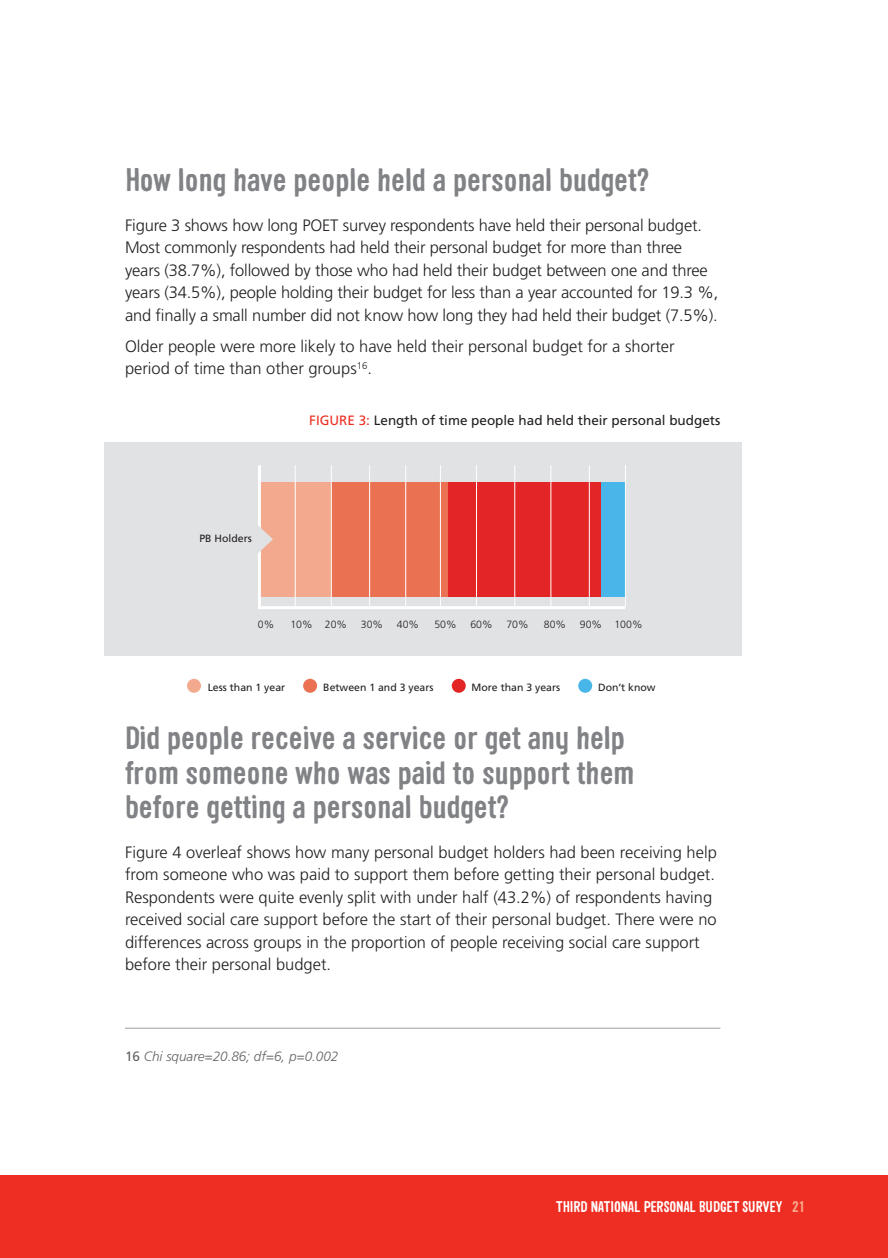
<style>
.page{position:relative;width:888px;height:1258px;background:#fff}
.page>*{position:absolute;margin:0;border:0;box-sizing:border-box;transform-origin:0 0}
.t1{font:700 31.5px/34.5px "Sini";color:#808285}
.t2{font:300 16.5px/22.5px "Frutiger";color:#231f20}
.t3{font:700 15px "Sini";color:#fff}
.t4{font:700 15px "Sini";color:#f8ad8f}
.t5{font:13.5px "Frutiger";color:#231f20}
.t6{font:italic 300 13.5px "Frutiger";color:#636366}
.t7{font:10.5px "Frutiger";color:#231f20}
.t8{font:300 10.5px "Frutiger";color:#231f20}
.s1{color:#ee2e22}
.s2{font-weight:400;font-style:normal}
</style>
<div class="page">
<div style="left:0;top:1175px;width:888px;height:83px;background:#ee2e22"></div>
<hr style="left:125px;top:1028px;width:595px;height:1px;background:#a8a9ad">
<div style="left:104px;top:442px;width:638px;height:213px;background:#e1e2e4"></div>
<div style="left:258px;top:482px;width:367px;height:115px;background:#e32525"></div>
<div style="left:258px;top:482px;width:190px;height:115px;background:#ea7152"></div>
<div style="left:258px;top:482px;width:73px;height:115px;background:#f2a98e"></div>
<div style="left:601px;top:482px;width:24px;height:115px;background:#48b6e8"></div>
<hr style="left:258px;top:465px;width:3px;height:142px;background:#fff">
<hr style="left:258px;top:606px;width:367px;height:3px;background:#fff">
<hr style="left:295px;top:465px;width:1px;height:142px;background:#fff">
<hr style="left:331px;top:465px;width:1px;height:142px;background:#fff">
<hr style="left:369px;top:465px;width:1px;height:142px;background:#fff">
<hr style="left:405px;top:465px;width:1px;height:142px;background:#fff">
<hr style="left:440px;top:465px;width:1px;height:142px;background:#fff">
<hr style="left:476px;top:465px;width:1px;height:142px;background:#fff">
<hr style="left:514px;top:465px;width:1px;height:142px;background:#fff">
<hr style="left:550px;top:465px;width:1px;height:142px;background:#fff">
<hr style="left:589px;top:465px;width:1px;height:142px;background:#fff">
<hr style="left:625px;top:465px;width:1px;height:142px;background:#fff">
<svg style="left:258px;top:526px;width:15px;height:27px"></svg>
<div style="left:186px;top:677px;width:17px;height:17px;background:#f2a98e;border-radius:50%"></div>
<div style="left:184px;top:676px;width:20px;height:20px;border:3px solid #fff;border-radius:50%"></div>
<div style="left:302px;top:677px;width:17px;height:17px;background:#ea7152;border-radius:50%"></div>
<div style="left:300px;top:676px;width:20px;height:20px;border:3px solid #fff;border-radius:50%"></div>
<div style="left:450px;top:677px;width:17px;height:17px;background:#e32525;border-radius:50%"></div>
<div style="left:449px;top:676px;width:20px;height:20px;border:3px solid #fff;border-radius:50%"></div>
<div style="left:577px;top:677px;width:17px;height:17px;background:#48b6e8;border-radius:50%"></div>
<div style="left:575px;top:676px;width:20px;height:20px;border:3px solid #fff;border-radius:50%"></div>
<h1 class="t1" style="left:125px;top:162px;width:526px">How long have people held a personal budget?</h1>
<p class="t2" style="left:125px;top:214px;width:595px">Figure 3 shows how long POET survey respondents have held their personal budget.<br>Most commonly respondents had held their personal budget for more than three years (38.7%), followed by those who had held their budget between one and three years (34.5%), people holding their budget for less than a year accounted for 19.3 %, and finally a small number did not know how long they had held their budget (7.5%).</p>
<p class="t2" style="left:125px;top:335px;width:551px">Older people were more likely to have held their personal budget for a shorter period of time than other groups<sup>16</sup>.</p>
<p class="t5" style="left:309px;top:412px;width:413px"><span class="s1">Figure 3:</span> Length of time people had held their personal budgets</p>
<p class="t7" style="left:199px;top:532px;width:54px">PB Holders</p>
<p class="t8" style="left:258px;top:618px;width:18px">0%</p>
<p class="t8" style="left:290px;top:618px;width:58px">10% 20%</p>
<p class="t8" style="left:361px;top:618px;width:24px">30%</p>
<p class="t8" style="left:397px;top:618px;width:24px">40%</p>
<p class="t8" style="left:434px;top:618px;width:24px">50%</p>
<p class="t8" style="left:470px;top:618px;width:24px">60%</p>
<p class="t8" style="left:506px;top:618px;width:24px">70%</p>
<p class="t8" style="left:544px;top:618px;width:24px">80%</p>
<p class="t8" style="left:580px;top:618px;width:64px">90% 100%</p>
<p class="t7" style="left:208px;top:681px;width:79px">Less than 1 year</p>
<p class="t7" style="left:323px;top:681px;width:112px">Between 1 and 3 years</p>
<p class="t7" style="left:471px;top:681px;width:90px">More than 3 years</p>
<p class="t7" style="left:598px;top:681px;width:59px">Don’t know</p>
<h1 class="t1" style="left:125px;top:720px;width:511px">Did people receive a service or get any help from someone who was paid to support them before getting a personal budget?</h1>
<p class="t2" style="left:125px;top:841px;width:593px">Figure 4 overleaf shows how many personal budget holders had been receiving help from someone who was paid to support them before getting their personal budget.<br>Respondents were quite evenly split with under half (43.2%) of respondents having received social care support before the start of their personal budget. There were no differences across groups in the proportion of people receiving social care support before their personal budget.</p>
<p class="t6" style="left:125px;top:1048px;width:215px"><span class="s2">16</span> Chi square=20.86; df=6, p=0.002</p>
<p class="t3" style="left:556px;top:1197px;width:14px">THIRD</p>
<p class="t3" style="left:591px;top:1197px;width:67px">NATIO NAL PERSO</p>
<p class="t3" style="left:676px;top:1197px;width:37px">NAL BUDGE</p>
<p class="t3" style="left:733px;top:1197px;width:18px">T SURVEY</p>
<p class="t4" style="left:792px;top:1197px;width:15px">21</p>
</div>
